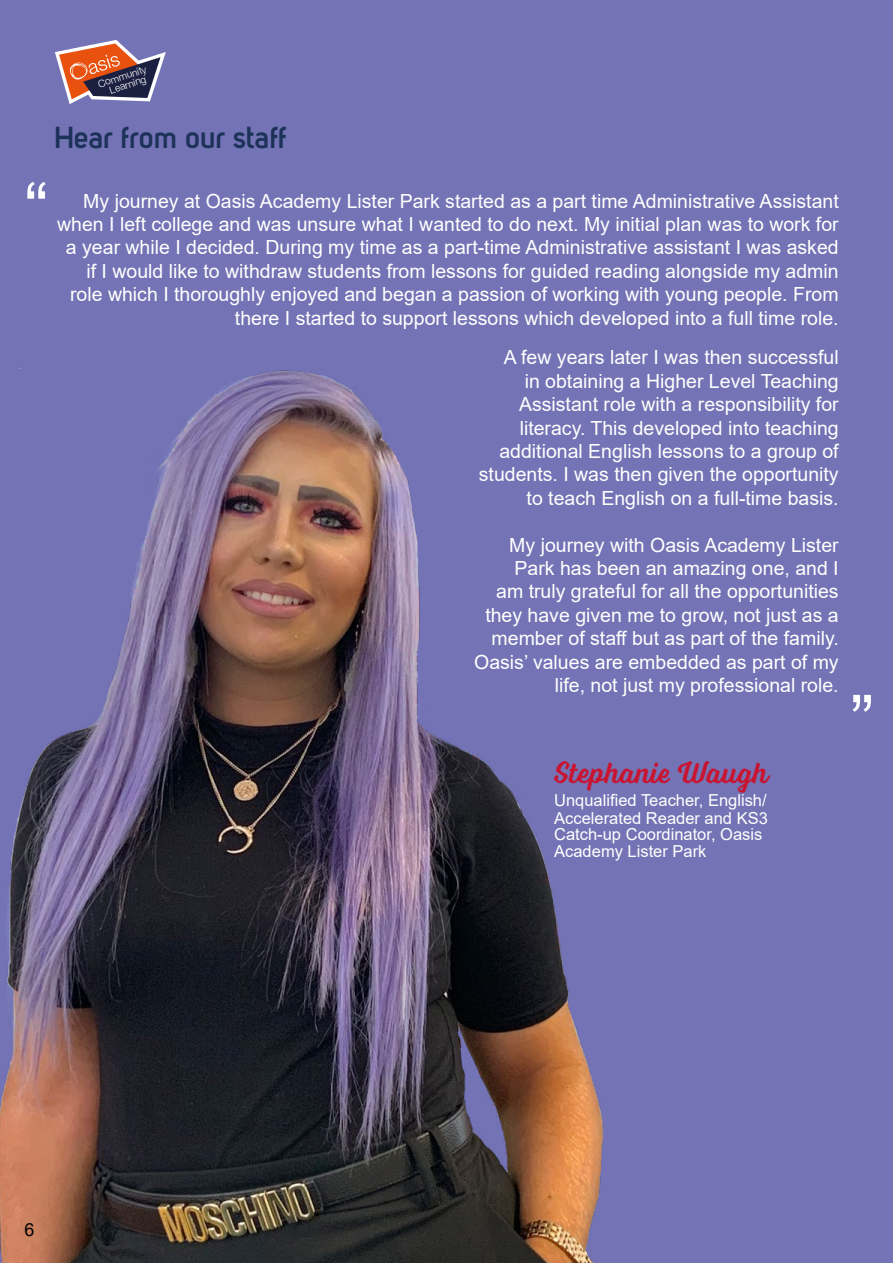
<style>
.page{position:relative;width:893px;height:1263px;background:#7373b5}
.page>*{position:absolute;margin:0;border:0;box-sizing:border-box;transform-origin:0 0}
.t1{font:72px "Arial";color:#fff}
.t2{font:31.5px "Voltage";color:#c91430}
.t3{font:700 30px "Uni Sans Semi";color:#1d3259}
.t4{font:19.5px/23.4px "Arial";color:#fff;text-align:right}
.t5{font:18px "Arial";color:#000}
.t6{font:16.5px/18px "Arial";color:#fff}
.t7{font:300 10.2px/9.3px "Helvetica Neue";color:#fff;text-align:center}
</style>
<div class="page">
<img style="left:0;top:368px;width:604px;height:895px">
<svg style="left:55px;top:40px;width:111px;height:64px"></svg>
<p class="t7" style="left:97px;top:79px;width:52px;rotate:-18deg">Community<br>Learning</p>
<h3 class="t3" style="left:54px;top:120px;width:234px">Hear from our staff</h3>
<h1 class="t1" style="left:24px;top:159px;width:25px">“</h1>
<p class="t4" style="left:57px;top:189px;width:783px">My journey at Oasis Academy Lister Park started as a part time Administrative Assistant when I left college and was unsure what I wanted to do next. My initial plan was to work for a year while I decided. During my time as a part-time Administrative assistant I was asked if I would like to withdraw students from lessons for guided reading alongside my admin role which I thoroughly enjoyed and began a passion of working with young people. From there I started to support lessons which developed into a full time role.</p>
<p class="t4" style="left:479px;top:346px;width:361px">A few years later I was then successful<br>in obtaining a Higher Level Teaching Assistant role with a responsibility for literacy. This developed into teaching additional English lessons to a group of students. I was then given the opportunity to teach English on a full-time basis.</p>
<p class="t4" style="left:474px;top:533px;width:366px">My journey with Oasis Academy Lister Park has been an amazing one, and I<br>am truly grateful for all the opportunities they have given me to grow, not just as a member of staff but as part of the family.<br>Oasis’ values are embedded as part of my life, not just my professional role.</p>
<h1 class="t1" style="left:874px;top:734px;width:25px;rotate:-180deg">“</h1>
<h2 class="t2" style="left:554px;top:754px;width:216px">Stephanie Waugh</h2>
<p class="t6" style="left:554px;top:791px;width:215px">Unqualified Teacher, English/<br>Accelerated Reader and KS3</p>
<p class="t6" style="left:554px;top:826px;width:210px;line-height:16.5px">Catch-up Coordinator, Oasis<br>Academy Lister Park</p>
<p class="t5" style="left:24px;top:1217px;width:12px">6</p>
</div>
